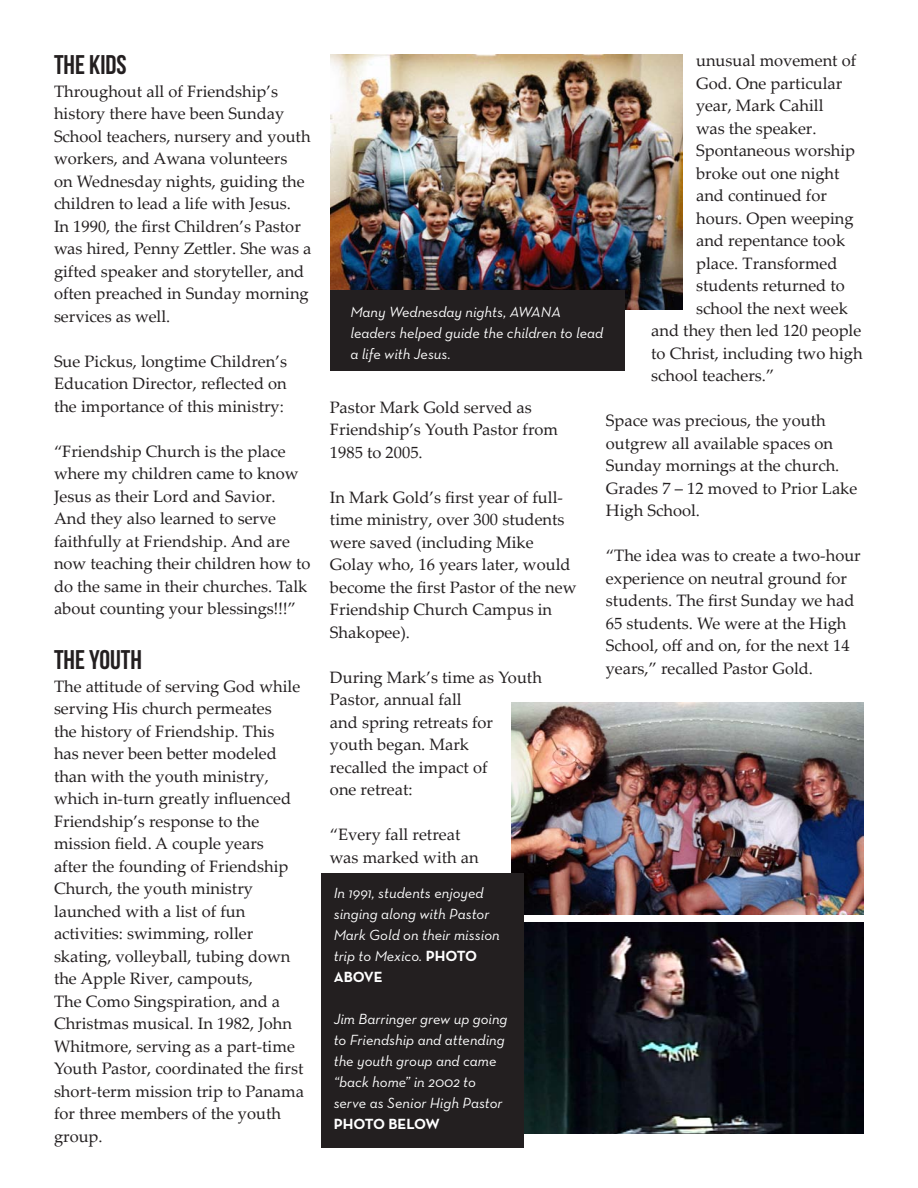
<style>
.page{position:relative;width:918px;height:1188px;background:#fff}
.page>*{position:absolute;margin:0;border:0;box-sizing:border-box;transform-origin:0 0}
.t1{font:700 27px "Bebas Neue";color:#231f20}
.t2{font:16.5px/22.5px "Palatino Linotype";color:#231f20}
.t3{font:italic 15px/21px "Neutra Text";color:#fff}
.s1{font-weight:700;font-style:normal}
</style>
<div class="page">
<img style="left:330px;top:54px;width:353px;height:256px">
<div style="left:330px;top:291px;width:294px;height:80px;background:#231f20"></div>
<img style="left:511px;top:703px;width:353px;height:212px">
<img style="left:524px;top:922px;width:340px;height:212px">
<div style="left:321px;top:873px;width:203px;height:275px;background:#231f20"></div>
<p class="t1" style="left:54px;top:50px;width:74px">THE KIDS</p>
<p class="t2" style="left:54px;top:79px;width:259px">Throughout all of Friendship’s history there have been Sunday<br>School teachers, nursery and youth workers, and Awana volunteers<br>on Wednesday nights, guiding the children to lead a life with Jesus.<br>In 1990, the first Children’s Pastor was hired, Penny Zettler. She was a gifted speaker and storyteller, and often preached in Sunday morning services as well.</p>
<p class="t2" style="left:54px;top:349px;width:235px;text-align:justify">Sue Pickus, longtime Children’s Education Director, reflected on the importance of this ministry:</p>
<p class="t2" style="left:54px;top:439px;width:258px">“Friendship Church is the place where my children came to know<br>Jesus as their Lord and Savior.<br>And they also learned to serve faithfully at Friendship. And are now teaching their children how to do the same in their churches. Talk about counting your blessings!!!”</p>
<p class="t1" style="left:54px;top:645px;width:90px">THE YOUTH</p>
<p class="t2" style="left:54px;top:674px;width:252px">The attitude of serving God while serving His church permeates<br>the history of Friendship. This<br>has never been better modeled than with the youth ministry, which in-turn greatly influenced<br>Friendship’s response to the mission field. A couple years<br>after the founding of Friendship<br>Church, the youth ministry launched with a list of fun activities: swimming, roller skating, volleyball, tubing down the Apple River, campouts,<br>The Como Singspiration, and a<br>Christmas musical. In 1982, John<br>Whitmore, serving as a part-time<br>Youth Pastor, coordinated the first short-term mission trip to Panama for three members of the youth group.</p>
<p class="t2" style="left:696px;top:49px;width:162px">unusual movement of</p>
<p class="t2" style="left:696px;top:71px;width:148px">God. One particular</p>
<p class="t2" style="left:696px;top:94px;width:129px">year, Mark Cahill</p>
<p class="t2" style="left:696px;top:116px;width:122px">was the speaker.</p>
<p class="t2" style="left:696px;top:139px;width:161px">Spontaneous worship</p>
<p class="t2" style="left:696px;top:161px;width:145px">broke out one night</p>
<p class="t2" style="left:696px;top:184px;width:132px">and continued for</p>
<p class="t2" style="left:696px;top:206px;width:159px">hours. Open weeping</p>
<p class="t2" style="left:696px;top:229px;width:151px">and repentance took</p>
<p class="t2" style="left:696px;top:251px;width:143px">place. Transformed</p>
<p class="t2" style="left:696px;top:274px;width:150px">students returned to</p>
<p class="t2" style="left:696px;top:296px;width:153px">school the next week</p>
<p class="t2" style="left:651px;top:319px;width:212px">and they then led 120 people</p>
<p class="t2" style="left:651px;top:341px;width:213px">to Christ, including two high</p>
<p class="t2" style="left:651px;top:364px;width:125px">school teachers.”</p>
<p class="t2" style="left:606px;top:409px;width:253px">Space was precious, the youth outgrew all available spaces on<br>Sunday mornings at the church.<br>Grades 7 – 12 moved to Prior Lake<br>High School.</p>
<p class="t2" style="left:606px;top:544px;width:256px">“The idea was to create a two-hour experience on neutral ground for students. The first Sunday we had<br>65 students. We were at the High<br>School, off and on, for the next 14 years,” recalled Pastor Gold.</p>
<p class="t3" style="left:350px;top:301px;width:255px">Many Wednesday nights, AWANA leaders helped guide the children to lead a life with Jesus.</p>
<p class="t2" style="left:330px;top:395px;width:230px">Pastor Mark Gold served as<br>Friendship’s Youth Pastor from<br>1985 to 2005.</p>
<p class="t2" style="left:330px;top:485px;width:248px">In Mark Gold’s first year of full&shy;time ministry, over 300 students were saved (including Mike<br>Golay who, 16 years later, would become the first Pastor of the new<br>Friendship Church Campus in<br>Shakopee).</p>
<p class="t2" style="left:330px;top:665px;width:213px">During Mark’s time as Youth<br>Pastor, annual fall<br>and spring retreats for<br>youth began. Mark<br>recalled the impact of<br>one retreat:</p>
<p class="t2" style="left:330px;top:823px;width:150px">“Every fall retreat was marked with an</p>
<p class="t3" style="left:334px;top:882px;width:167px">In 1991, students enjoyed singing along with Pastor<br>Mark Gold on their mission trip to Mexico. <span class="s1">PHOTO<br>ABOVE</span></p>
<p class="t3" style="left:334px;top:1008px;width:175px">Jim Barringer grew up going to Friendship and attending the youth group and came “back home” in 2002 to serve as Senior High Pastor<br><span class="s1">PHOTO BELOW</span></p>
</div>
